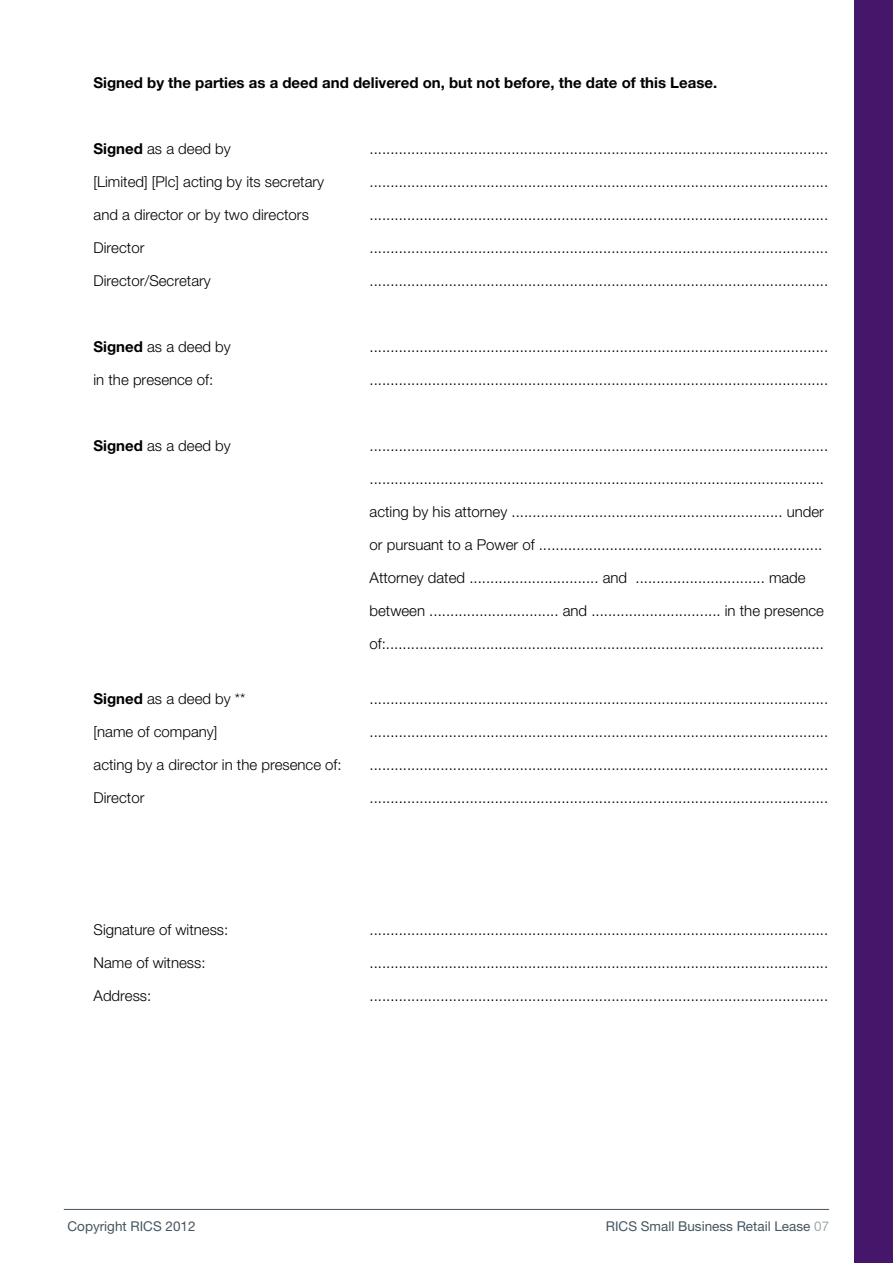
<style>
.page{position:relative;width:893px;height:1263px;background:#fff}
.page>*{position:absolute;margin:0;border:0;box-sizing:border-box;transform-origin:0 0}
.t1{font:300 15px "Helvetica Neue LT";color:#000}
.t2{font:700 15px "Helvetica Neue LT";color:#000}
.t3{font:13.5px "Helvetica Neue LT";color:#455560}
.s1{font-weight:700}
.s2{color:#a2aaaf}
</style>
<div class="page">
<div style="left:855px;top:0;width:38px;height:1263px;background:#46166b"></div>
<hr style="left:64px;top:1209px;width:765px;height:1px;background:#455560">
<p class="t2" style="left:94px;top:74px;width:625px">Signed by the parties as a deed and delivered on, but not before, the date of this Lease.</p>
<p class="t1" style="left:94px;top:140px;width:139px"><span class="s1">Signed</span> as a deed by</p>
<p class="t1" style="left:370px;top:140px;width:460px">..............................................................................................................</p>
<p class="t1" style="left:94px;top:173px;width:232px">[Limited] [Plc] acting by its secretary</p>
<p class="t1" style="left:370px;top:173px;width:460px">..............................................................................................................</p>
<p class="t1" style="left:94px;top:206px;width:217px">and a director or by two directors</p>
<p class="t1" style="left:370px;top:206px;width:460px">..............................................................................................................</p>
<p class="t1" style="left:94px;top:239px;width:52px">Director</p>
<p class="t1" style="left:370px;top:239px;width:460px">..............................................................................................................</p>
<p class="t1" style="left:94px;top:272px;width:119px">Director/Secretary</p>
<p class="t1" style="left:370px;top:272px;width:460px">..............................................................................................................</p>
<p class="t1" style="left:94px;top:338px;width:139px"><span class="s1">Signed</span> as a deed by</p>
<p class="t1" style="left:370px;top:338px;width:460px">..............................................................................................................</p>
<p class="t1" style="left:94px;top:371px;width:121px">in the presence of:</p>
<p class="t1" style="left:370px;top:371px;width:460px">..............................................................................................................</p>
<p class="t1" style="left:94px;top:437px;width:139px"><span class="s1">Signed</span> as a deed by</p>
<p class="t1" style="left:370px;top:437px;width:460px">..............................................................................................................</p>
<p class="t1" style="left:370px;top:470px;width:456px">.............................................................................................................</p>
<p class="t1" style="left:370px;top:503px;width:456px">acting by his attorney ................................................................. under</p>
<p class="t1" style="left:370px;top:536px;width:454px">or pursuant to a Power of ....................................................................</p>
<p class="t1" style="left:370px;top:569px;width:438px">Attorney dated ............................... and ............................... made</p>
<p class="t1" style="left:370px;top:602px;width:456px">between ............................... and ............................... in the presence</p>
<p class="t1" style="left:370px;top:635px;width:456px">of:.........................................................................................................</p>
<p class="t1" style="left:94px;top:689px;width:153px"><span class="s1">Signed</span> as a deed by **</p>
<p class="t1" style="left:370px;top:689px;width:460px">..............................................................................................................</p>
<p class="t1" style="left:94px;top:722px;width:125px">[name of company]</p>
<p class="t1" style="left:370px;top:722px;width:460px">..............................................................................................................</p>
<p class="t1" style="left:94px;top:755px;width:250px">acting by a director in the presence of:</p>
<p class="t1" style="left:370px;top:755px;width:460px">..............................................................................................................</p>
<p class="t1" style="left:94px;top:788px;width:52px">Director</p>
<p class="t1" style="left:370px;top:788px;width:460px">..............................................................................................................</p>
<p class="t1" style="left:94px;top:920px;width:136px">Signature of witness:</p>
<p class="t1" style="left:370px;top:920px;width:460px">..............................................................................................................</p>
<p class="t1" style="left:94px;top:953px;width:113px">Name of witness:</p>
<p class="t1" style="left:370px;top:953px;width:460px">..............................................................................................................</p>
<p class="t1" style="left:94px;top:986px;width:59px">Address:</p>
<p class="t1" style="left:370px;top:986px;width:460px">..............................................................................................................</p>
<p class="t3" style="left:68px;top:1218px;width:130px">Copyright RICS 2012</p>
<p class="t3" style="left:606px;top:1218px;width:225px">RICS Small Business Retail Lease <span class="s2">07</span></p>
</div>
